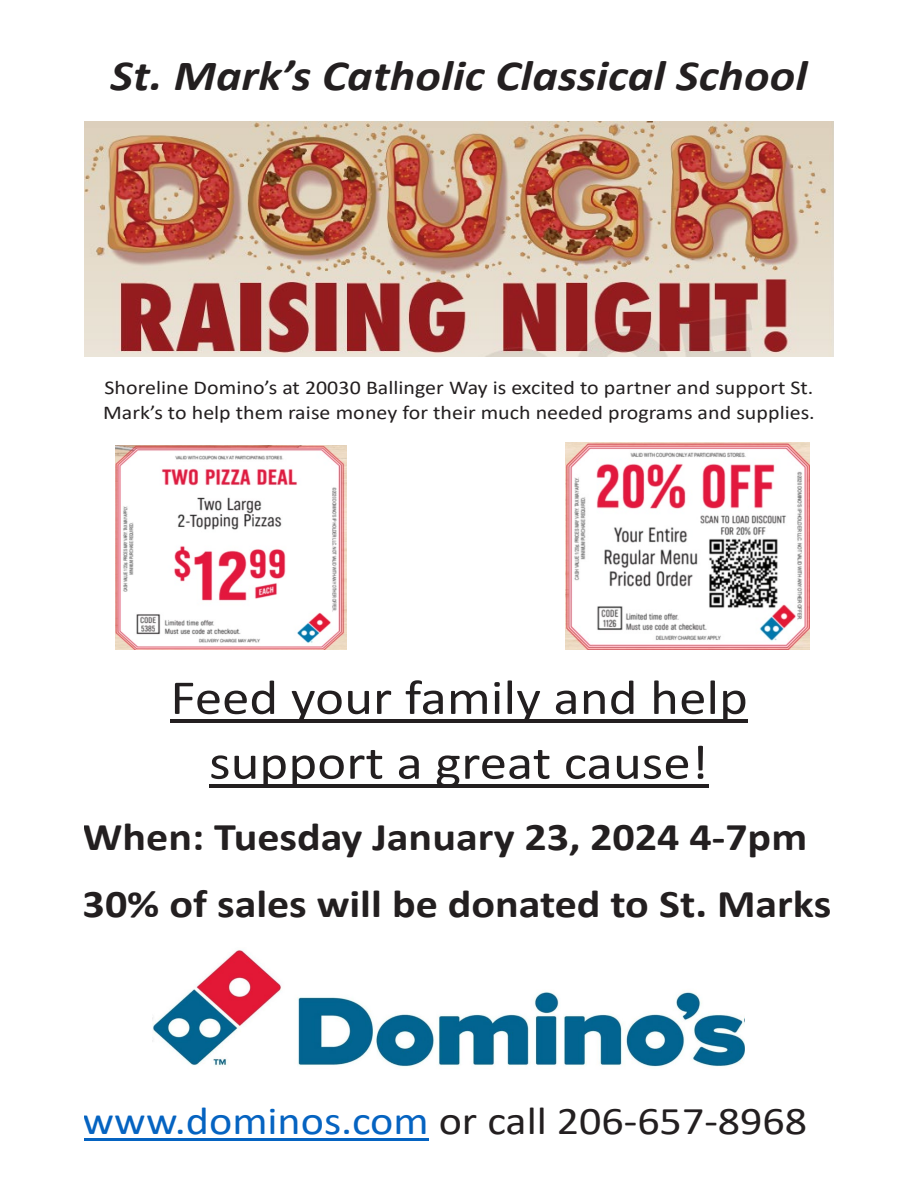
<style>
.page{position:relative;width:918px;height:1188px;background:#fff}
.page>*{position:absolute;margin:0;border:0;box-sizing:border-box;transform-origin:0 0}
.t1{font:49.05px/64.8px "Calibri";color:#231f20;text-align:center;scale:1.12 1}
.t2{font:italic 700 43.2px "Calibri";color:#231f20;scale:1.12 1}
.t3{font:700 39.3px/67.5px "Calibri";color:#231f20;scale:1.12 1}
.t4{font:39.3px "Calibri";color:#231f20;scale:1.12 1}
.t5{font:19.5px/25.5px "Calibri";color:#231f20;scale:1.12 1}
.s1{color:#0563c1}
</style>
<div class="page">
<hr style="left:170px;top:719px;width:578px;height:4px;background:#231f20">
<hr style="left:209px;top:784px;width:500px;height:4px;background:#231f20">
<hr style="left:84px;top:1139px;width:345px;height:2px;background:#0563c1">
<img style="left:84px;top:121px;width:749px;height:236px">
<img style="left:115px;top:446px;width:232px;height:203px">
<img style="left:566px;top:442px;width:244px;height:207px">
<img style="left:152px;top:950px;width:593px;height:117px">
<p class="t2" style="left:111px;top:45px;width:624px">St. Mark’s Catholic Classical School</p>
<p class="t5" style="left:103px;top:374px;width:637px">Shoreline Domino’s at 20030 Ballinger Way is excited to partner and support St.<br>Mark’s to help them raise money for their much needed programs and supplies.</p>
<p class="t1" style="left:170px;top:664px;width:517px">Feed your family and help support a great cause!</p>
<p class="t3" style="left:83px;top:803px;width:670px">When: Tuesday January 23, 2024 4-7pm<br>30% of sales will be donated to St. Marks</p>
<p class="t4" style="left:83px;top:1094px;width:648px"><span class="s1">www.dominos.com</span> or call 206-657-8968</p>
</div>
